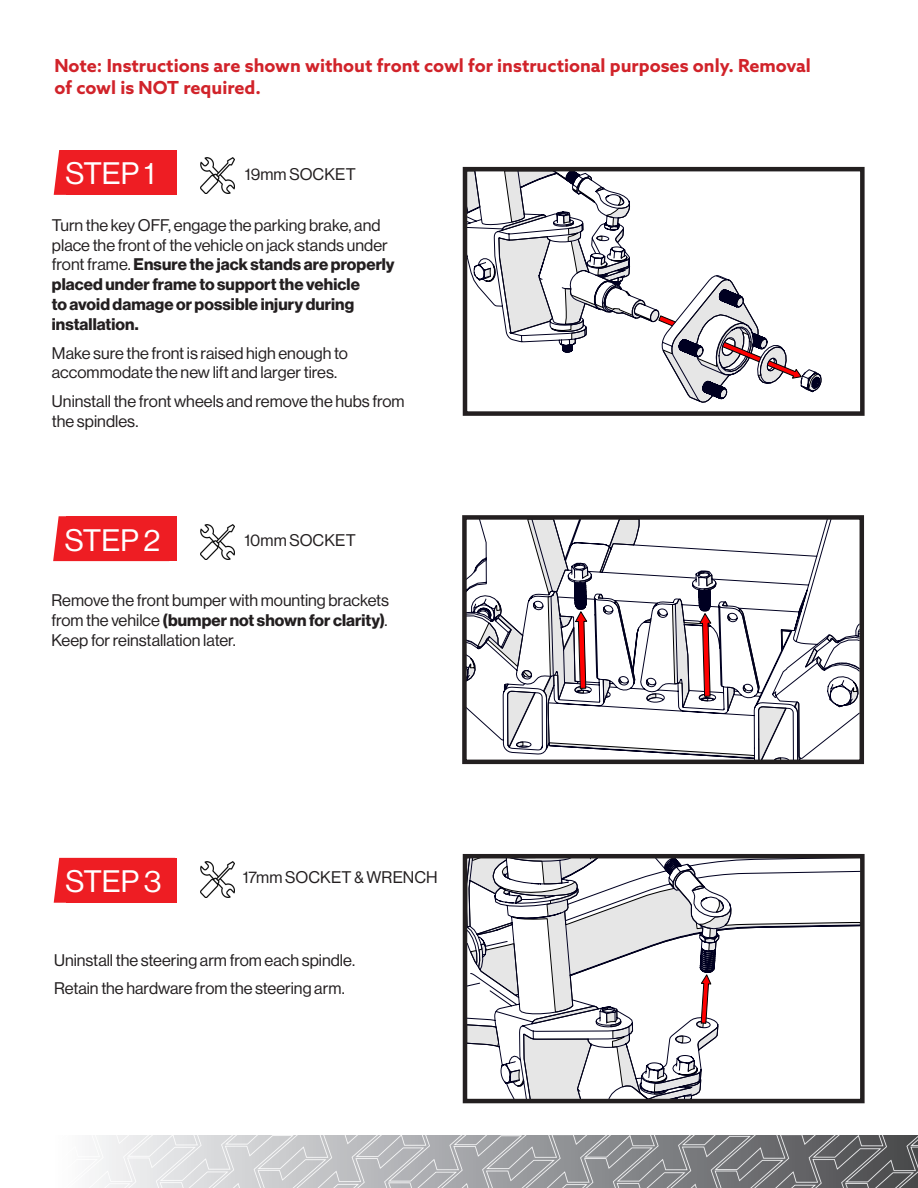
<style>
.page{position:relative;width:918px;height:1188px;background:#fff}
.page>*{position:absolute;margin:0;border:0;box-sizing:border-box;transform-origin:0 0}
.t1{font:30.45px "N Haas Grotesk DS Pro 55 Rg";color:#fff}
.t2{font:700 18px/21.6px "Azo Sans";color:#d1232a}
.t3{font:16.5px/19.8px "N Haas Grotesk DS Pro 55 Rg";color:#231f20}
.t4{font:16.5px/19.8px "N Haas Grotesk DS Pro 75 Bd";letter-spacing:.005em;color:#231f20}
.s1{font-family:"N Haas Grotesk DS Pro 55 Rg"}
.s2{font-family:"N Haas Grotesk DS Pro 75 Bd"}
</style>
<div class="page">
<img style="left:96px;top:1098px;width:822px;height:38px">
<img style="left:95px;top:1136px;width:823px;height:52px">
<svg style="left:468px;top:859px;width:392px;height:239px"></svg>
<svg style="left:642px;top:859px;width:81px;height:239px"></svg>
<div style="left:463px;top:854px;width:402px;height:249px;border:4px solid #231f20"></div>
<img style="left:201px;top:862px;width:34px;height:36px">
<svg style="left:468px;top:172px;width:353px;height:221px"></svg>
<svg style="left:568px;top:172px;width:234px;height:230px"></svg>
<div style="left:463px;top:167px;width:402px;height:249px;border:4px solid #231f20"></div>
<img style="left:201px;top:158px;width:34px;height:36px">
<svg style="left:54px;top:150px;width:13px;height:45px"></svg>
<div style="left:67px;top:150px;width:110px;height:45px;background:#ee1d23"></div>
<svg style="left:54px;top:858px;width:13px;height:45px"></svg>
<div style="left:67px;top:858px;width:110px;height:45px;background:#ee1d23"></div>
<svg style="left:467px;top:520px;width:392px;height:239px"></svg>
<svg style="left:467px;top:560px;width:392px;height:137px"></svg>
<div style="left:462px;top:515px;width:402px;height:249px;border:4px solid #231f20"></div>
<img style="left:200px;top:524px;width:34px;height:36px">
<svg style="left:53px;top:516px;width:13px;height:45px"></svg>
<div style="left:66px;top:516px;width:110px;height:45px;background:#ee1d23"></div>
<p class="t2" style="left:54px;top:54px;width:758px">Note: Instructions are shown without front cowl for instructional purposes only. Removal of cowl is NOT required.</p>
<p class="t1" style="left:65px;top:156px;width:91px">STEP 1</p>
<p class="t3" style="left:245px;top:164px;width:112px">19mm SOCKET</p>
<p class="t4" style="left:52px;top:215px;width:344px"><span class="s1">Turn the key OFF, engage the parking brake, and place the front of the vehicle on jack stands under front frame.</span> Ensure the jack stands are properly placed under frame to support the vehicle<br>to avoid damage or possible injury during installation.</p>
<p class="t3" style="left:52px;top:343px;width:297px">Make sure the front is raised high enough to accommodate the new lift and larger tires.</p>
<p class="t3" style="left:52px;top:392px;width:354px">Uninstall the front wheels and remove the hubs from the spindles.</p>
<p class="t1" style="left:65px;top:523px;width:97px">STEP 2</p>
<p class="t3" style="left:244px;top:531px;width:113px">10mm SOCKET</p>
<p class="t3" style="left:51px;top:591px;width:339px;text-align:justify">Remove the front bumper with mounting brackets from the vehilce <span class="s2">(bumper not shown for clarity)</span>.<br>Keep for reinstallation later.</p>
<p class="t1" style="left:65px;top:864px;width:97px">STEP 3</p>
<p class="t3" style="left:243px;top:867px;width:196px">17mm SOCKET &amp; WRENCH</p>
<p class="t3" style="left:54px;top:950px;width:303px">Uninstall the steering arm from each spindle.</p>
<p class="t3" style="left:54px;top:979px;width:292px">Retain the hardware from the steering arm.</p>
</div>
